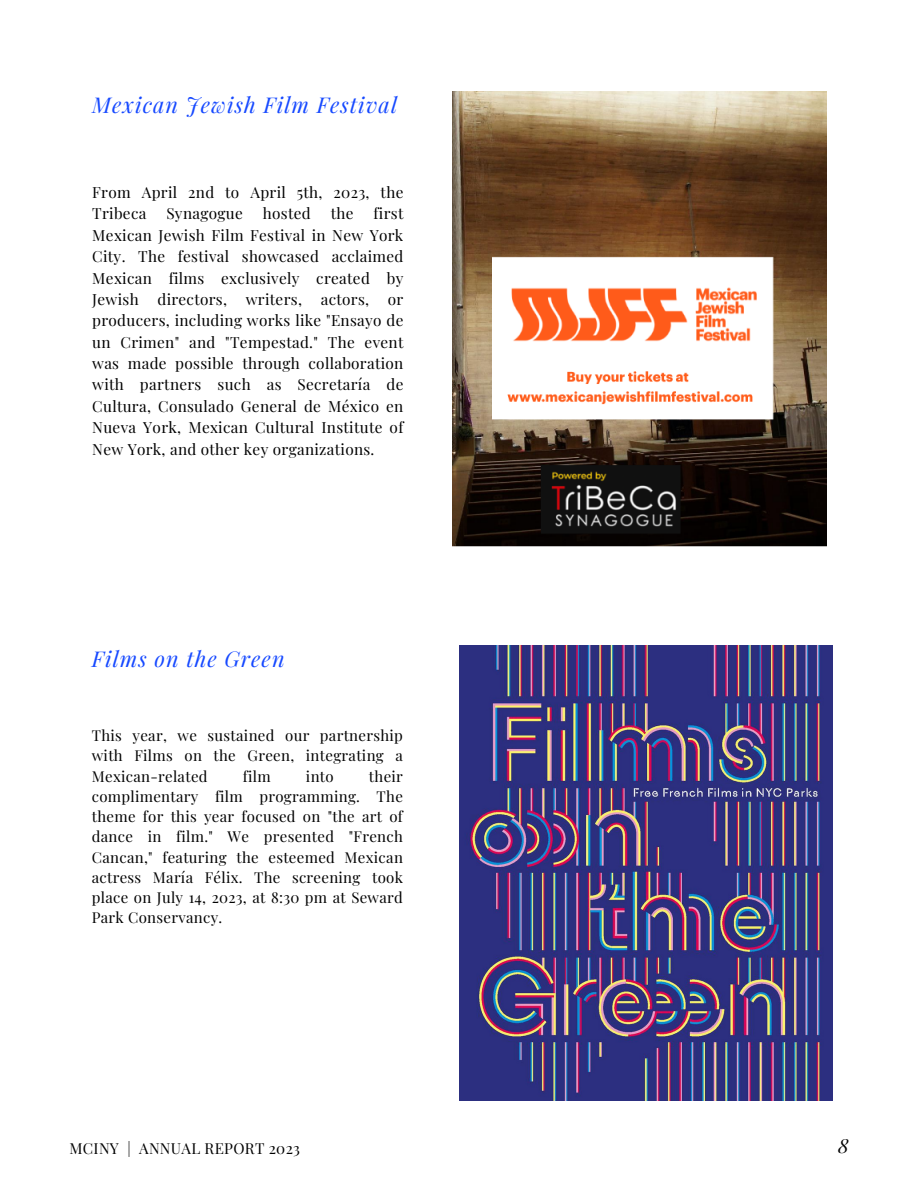
<style>
.page{position:relative;width:918px;height:1188px;background:#fff}
.page>*{position:absolute;margin:0;border:0;box-sizing:border-box;transform-origin:0 0}
.t1{font:italic 21.75px "Playfair Display";letter-spacing:.05em;color:#1649ff}
.t2{font:italic 19.35px "Playfair Display";color:#000}
.t3{font:15.3px/21.3px "Playfair Display";letter-spacing:.02em;color:#000}
.t4{font:15.15px "Playfair Display";letter-spacing:.02em;color:#000}
.t5{font:15px/20.2px "Playfair Display";letter-spacing:.02em;color:#000;text-align:justify}
</style>
<div class="page">
<img style="left:459px;top:646px;width:374px;height:455px">
<img style="left:453px;top:92px;width:373px;height:454px">
<h1 class="t1" style="left:92px;top:90px;width:306px">Mexican Jewish Film Festival</h1>
<p class="t3" style="left:92px;top:181px;width:313px">From April 2nd to April 5th, 2023, the<br>Tribeca</p>
<p class="t3" style="left:166px;top:202px;width:78px">Synagogue</p>
<p class="t3" style="left:263px;top:202px;width:49px">hosted</p>
<p class="t3" style="left:331px;top:202px;width:24px">the</p>
<p class="t3" style="left:92px;top:202px;width:313px;text-align:justify;text-indent:281px">first Mexican Jewish Film Festival in New York City. The festival showcased acclaimed Mexican films exclusively created by Jewish directors, writers, actors, or producers, including works like "Ensayo de un Crimen" and "Tempestad." The event was made possible through collaboration with partners such as Secretaría de Cultura, Consulado General de México en Nueva York, Mexican Cultural Institute of New York, and other key organizations.</p>
<h1 class="t1" style="left:92px;top:644px;width:194px">Films on the Green</h1>
<p class="t5" style="left:92px;top:725px;width:313px">This year, we sustained our partnership with Films on the Green, integrating a Mexican-related</p>
<p class="t5" style="left:243px;top:765px;width:29px">film</p>
<p class="t5" style="left:306px;top:765px;width:29px">into</p>
<p class="t5" style="left:92px;top:765px;width:313px;text-indent:277px">their complimentary film programming. The theme for this year focused on "the art of dance in film." We presented "French Cancan," featuring the esteemed Mexican actress María Félix. The screening took place on July 14, 2023, at 8:30 pm at Seward Park Conservancy.</p>
<p class="t4" style="left:69px;top:1138px;width:232px">MCINY | ANNUAL REPORT 2023</p>
<h2 class="t2" style="left:838px;top:1132px;width:12px">8</h2>
</div>
